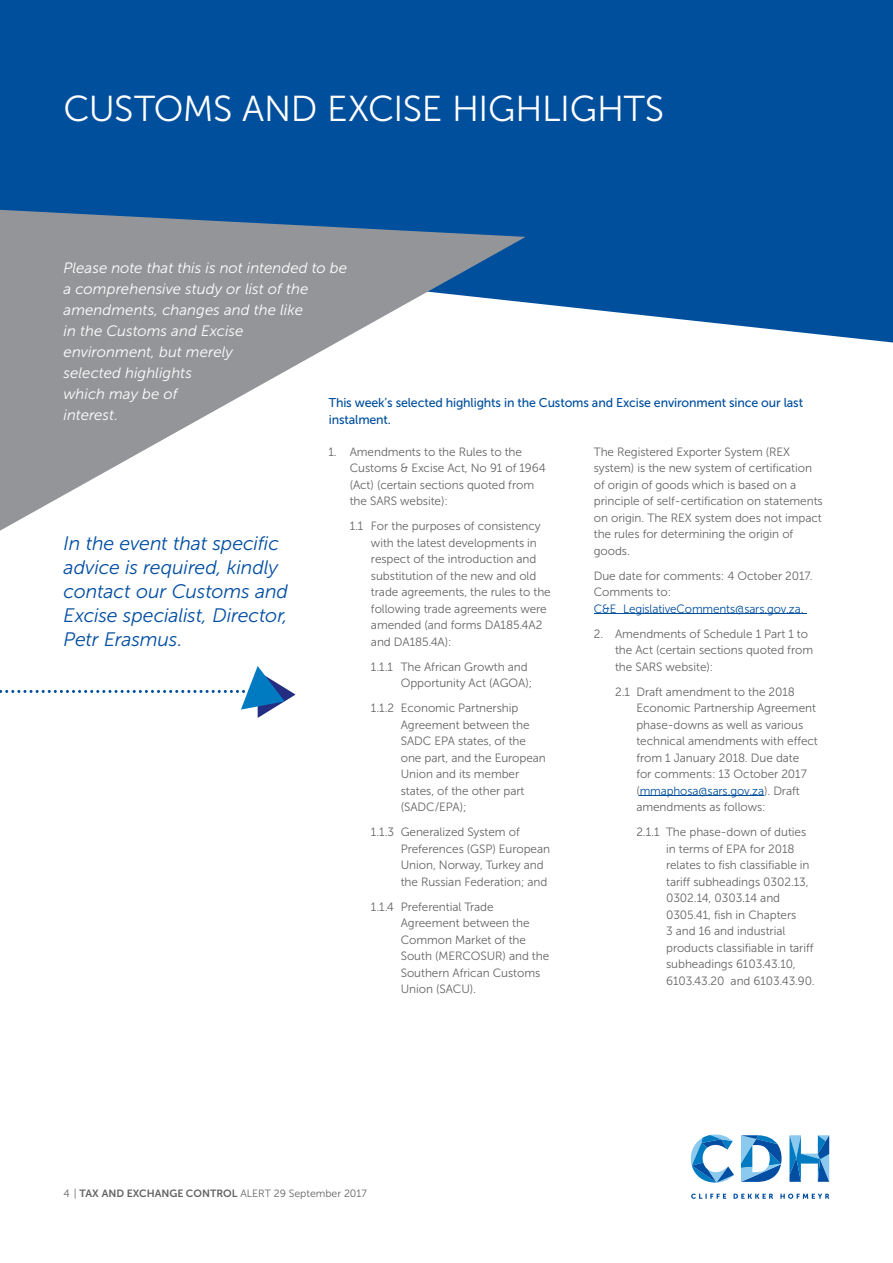
<style>
.page{position:relative;width:893px;height:1263px;background:#fff}
.page>*{position:absolute;margin:0;border:0;box-sizing:border-box;transform-origin:0 0}
.t1{font:36px "Museo Sans 300";letter-spacing:-.01em;color:#fff}
.t2{font:italic 19.5px/24px "Museo Sans 300";letter-spacing:-.005em;color:#034ea2}
.t3{font:italic 15px/21px "Museo Sans 300";color:#fff}
.t4{font:12.75px/16.5px "Museo Sans 500";letter-spacing:-.01em;color:#004f9d}
.t5{font:12px/16.5px "Museo Sans 300";letter-spacing:-.005em;color:#636466}
.t6{font:12px "Museo Sans 300";letter-spacing:-.01em;color:#004f9d}
.t7{font:10.5px "Museo Sans 300";color:#636466}
.s1{color:#004f9d}
.s2{font-family:"Museo Sans 700"}
</style>
<div class="page">
<div style="left:0;top:0;width:892px;height:343px;background:#004f9d"></div>
<svg style="left:0;top:210px;width:525px;height:321px;fill:#939598"></svg>
<svg style="left:0;top:666px;width:295px;height:52px"></svg>
<hr style="left:593px;top:613px;width:213px;height:1px;background:#004f9d">
<hr style="left:639px;top:795px;width:125px;height:1px;background:#004f9d">
<svg style="left:691px;top:1194px;width:138px;height:5px"></svg>
<svg style="left:789px;top:1135px;width:40px;height:47px"></svg>
<svg style="left:691px;top:1135px;width:43px;height:48px"></svg>
<svg style="left:741px;top:1135px;width:40px;height:47px"></svg>
<h1 class="t1" style="left:64px;top:95px;width:602px">CUSTOMS AND EXCISE HIGHLIGHTS</h1>
<p class="t3" style="left:64px;top:259px;width:285px">Please note that this is not intended to be a comprehensive study or list of the amendments, changes and the like<br>in the Customs and Excise<br>environment, but merely<br>selected highlights<br>which may be of<br>interest.</p>
<p class="t5" style="left:350px;top:444px;width:198px;text-indent:-21px">1. Amendments to the Rules to the<br>Customs &amp; Excise Act, No 91 of 1964 (Act) (certain sections quoted from the SARS website):</p>
<p class="t5" style="left:371px;top:519px;width:181px;text-indent:-21px">1.1 For the purposes of consistency with the latest developments in respect of the introduction and substitution of the new and old trade agreements, the rules to the following trade agreements were amended (and forms DA185.4A2 and DA185.4A):</p>
<p class="t5" style="left:401px;top:659px;width:133px;text-indent:-30px">1.1.1 The African Growth and<br>Opportunity Act (AGOA);</p>
<p class="t5" style="left:401px;top:701px;width:147px;text-indent:-30px">1.1.2 Economic Partnership<br>Agreement between the<br>SADC EPA states, of the one part, and the European<br>Union and its member states, of the other part (SADC/EPA);</p>
<p class="t5" style="left:401px;top:825px;width:151px;text-indent:-30px">1.1.3 Generalized System of<br>Preferences (GSP) European<br>Union, Norway, Turkey and the Russian Federation; and</p>
<p class="t5" style="left:401px;top:899px;width:150px;text-indent:-30px">1.1.4 Preferential Trade<br>Agreement between the<br>Common Market of the<br>South (MERCOSUR) and the<br>Southern African Customs<br>Union (SACU).</p>
<p class="t4" style="left:329px;top:396px;width:476px">This week’s selected highlights in the Customs and Excise environment since our last instalment.</p>
<p class="t5" style="left:593px;top:444px;width:230px">The Registered Exporter System (REX system) is the new system of certification of origin of goods which is based on a principle of self-certification on statements on origin. The REX system does not impact the rules for determining the origin of goods.</p>
<p class="t5" style="left:593px;top:568px;width:220px">Due date for comments: 4 October 2017.<br>Comments to:</p>
<p class="t6" style="left:593px;top:604px;width:211px">C&amp;E_LegislativeComments@sars.gov.za.</p>
<p class="t5" style="left:615px;top:626px;width:199px;text-indent:-21px">2. Amendments of Schedule 1 Part 1 to the Act (certain sections quoted from the SARS website):</p>
<p class="t5" style="left:636px;top:684px;width:183px;text-indent:-21px">2.1 Draft amendment to the 2018<br>Economic Partnership Agreement phase-downs as well as various technical amendments with effect from 1 January 2018. Due date<br>for comments: 13 October 2017 (<span class="s1">mmaphosa@sars.gov.za</span>). Draft amendments as follows:</p>
<p class="t5" style="left:666px;top:825px;width:150px;text-indent:-30px">2.1.1 The phase-down of duties in terms of EPA for 2018 relates to fish classifiable in tariff subheadings 0302.13,<br>0302.14, 0303.14 and<br>0305.41, fish in Chapters<br>3 and 16 and industrial products classifiable in tariff subheadings 6103.43.10,<br>6103.43.20 and 6103.43.90.</p>
<h2 class="t2" style="left:64px;top:533px;width:226px">In the event that specific advice is required, kindly contact our Customs and<br>Excise specialist, Director,<br>Petr Erasmus.</h2>
<p class="t7" style="left:64px;top:1189px;width:305px">4 | <span class="s2">TAX AND EXCHANGE CONTROL</span> ALERT 29 September 2017</p>
</div>
